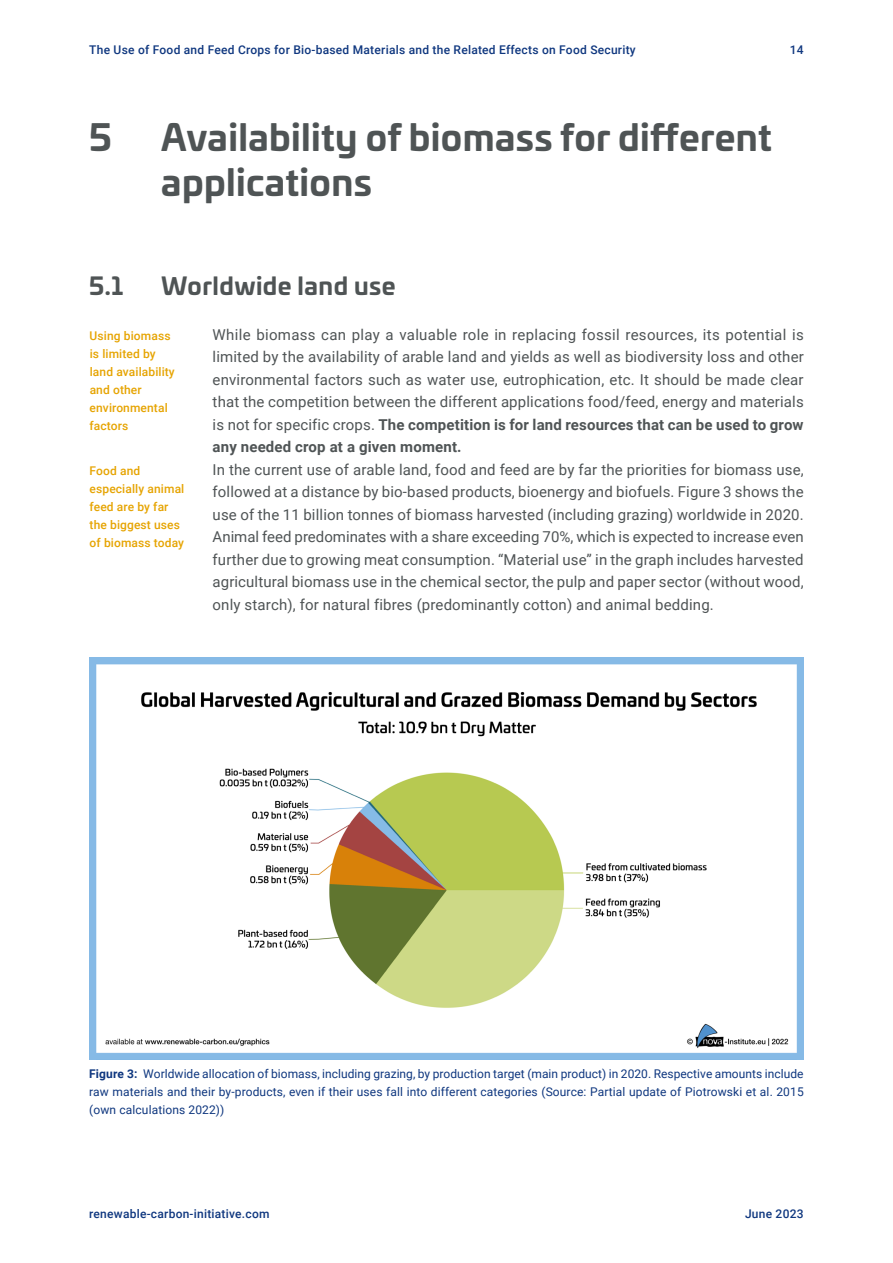
<style>
.page{position:relative;width:893px;height:1263px;background:#fff}
.page>*{position:absolute;margin:0;border:0;box-sizing:border-box;transform-origin:0 0}
.t1{font:700 36px/45px "Univia Pro";letter-spacing:.01em;color:#4f5455}
.t2{font:700 24px "Univia Pro";letter-spacing:.02em;color:#4f5455}
.t3{font:15px/22.5px "Roboto";letter-spacing:.01em;color:#4f5455;text-align:justify}
.t4{font:12px/18px "Roboto";letter-spacing:.01em;color:#0f377f;text-align:justify}
.t5{font:500 12px/18px "Roboto";letter-spacing:.01em;color:#e6a402}
.t6{font:500 12px "Roboto";letter-spacing:.02em;color:#0f377f}
.s1{font-weight:700}
</style>
<div class="page">
<img style="left:89px;top:658px;width:715px;height:402px">
<p class="t6" style="left:89px;top:41px;width:548px">The Use of Food and Feed Crops for Bio-based Materials and the Related Effects on Food Security</p>
<p class="t6" style="left:790px;top:41px;width:15px">14</p>
<h1 class="t1" style="left:89px;top:112px;width:24px">5</h1>
<h1 class="t1" style="left:161px;top:112px;width:612px">Availability of biomass for different applications</h1>
<h2 class="t2" style="left:89px;top:266px;width:35px">5.1</h2>
<h2 class="t2" style="left:161px;top:266px;width:236px">Worldwide land use</h2>
<p class="t3" style="left:213px;top:322px;width:593px">While biomass can play a valuable role in replacing fossil resources, its potential is limited by the availability of arable land and yields as well as biodiversity loss and other environmental factors such as water use, eutrophication, etc. It should be made clear that the competition between the different applications food/feed, energy and materials is not for specific crops. <span class="s1">The competition is for land resources that can be used to grow any needed crop at a given moment.</span></p>
<p class="t3" style="left:213px;top:457px;width:593px">In the current use of arable land, food and feed are by far the priorities for biomass use, followed at a distance by bio-based products, bioenergy and biofuels. Figure 3 shows the use of the 11 billion tonnes of biomass harvested (including grazing) worldwide in 2020.<br>Animal feed predominates with a share exceeding 70%, which is expected to increase even further due to growing meat consumption. “Material use” in the graph includes harvested agricultural biomass use in the chemical sector, the pulp and paper sector (without wood, only starch), for natural fibres (predominantly cotton) and animal bedding.</p>
<p class="t5" style="left:90px;top:326px;width:87px">Using biomass is limited by land availability and other environmental factors</p>
<p class="t5" style="left:90px;top:461px;width:96px">Food and especially animal feed are by far the biggest uses of biomass today</p>
<p class="t4" style="left:89px;top:1064px;width:716px"><span class="s1">Figure 3:</span> Worldwide allocation of biomass, including grazing, by production target (main product) in 2020. Respective amounts include raw materials and their by-products, even if their uses fall into different categories (Source: Partial update of Piotrowski et al. 2015 (own calculations 2022))</p>
<p class="t6" style="left:89px;top:1206px;width:182px">renewable-carbon-initiative.com</p>
<p class="t6" style="left:745px;top:1206px;width:60px">June 2023</p>
</div>
